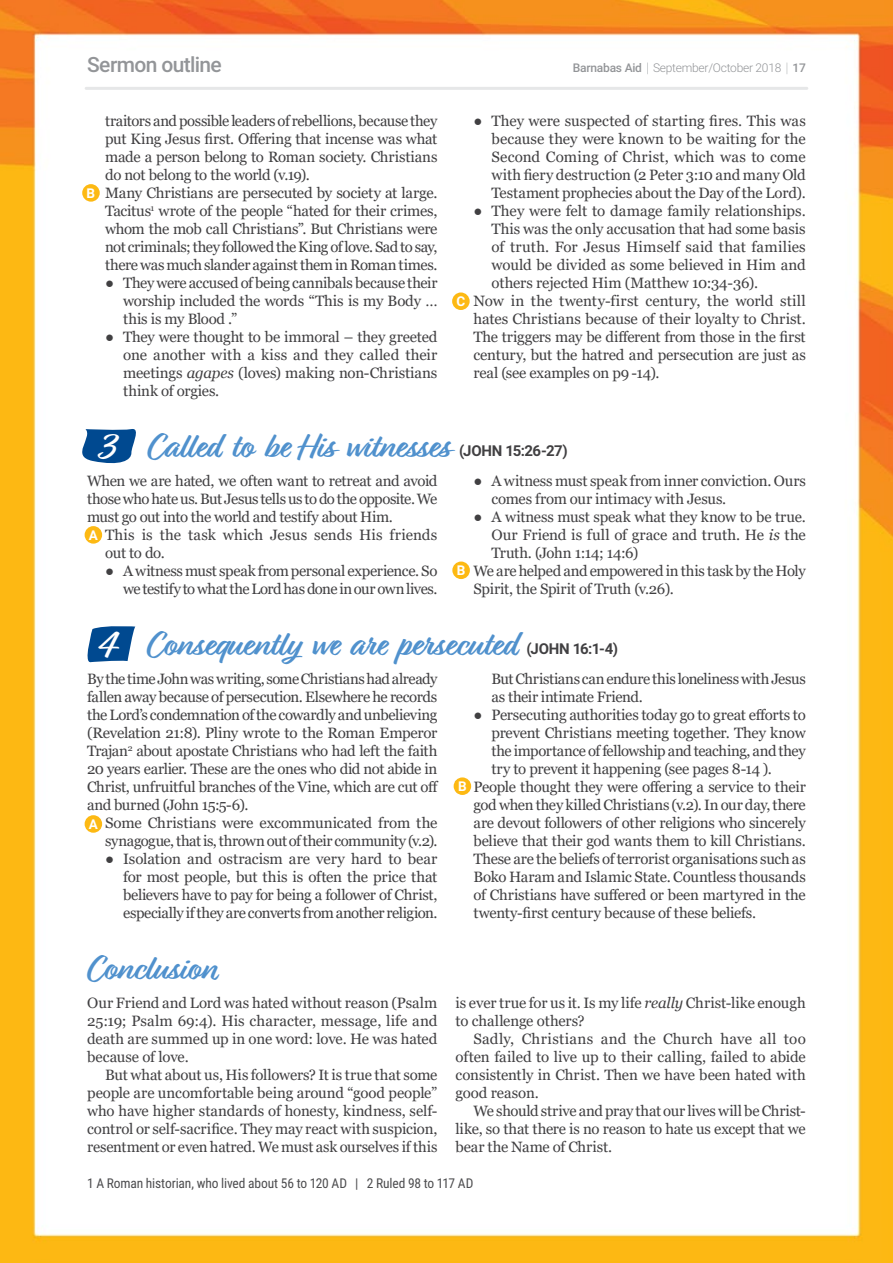
<style>
.page{position:relative;width:893px;height:1263px;background:#fff}
.page>*{position:absolute;margin:0;border:0;box-sizing:border-box;transform-origin:0 0}
.t1{font:700 36px "Relation";letter-spacing:-.01em;color:#5091cd}
.t2{font:500 21px "Roboto";letter-spacing:-.03em;color:#939598}
.t3{font:15px/18px "Georgia";letter-spacing:-.015em;color:#414042;text-align:justify}
.t4{font:15px "Georgia";letter-spacing:-.035em;color:#414042}
.t5{font:15px "Georgia";letter-spacing:.01em;color:#414042}
.t6{font:15px "Georgia";letter-spacing:.005em;color:#414042}
.t7{font:700 15px "Roboto";letter-spacing:-.02em;color:#414042}
.t8{font:13.5px "Roboto Condensed";letter-spacing:-.01em;color:#4d4d4f}
.t9{font:700 13.5px "Roboto";color:#fff}
.t10{font:300 12px "Roboto";letter-spacing:-.02em;color:#939598}
.s1{font-weight:500}
.s2{font-family:"Arial";font-weight:700}
.s3{font-style:italic}
.s4{color:#fff}
</style>
<div class="page">
<img style="left:0;top:0;width:893px;height:1263px">
<svg style="left:82px;top:625px;width:53px;height:39px"></svg>
<svg style="left:69px;top:427px;width:73px;height:40px"></svg>
<div style="left:82px;top:184px;width:18px;height:18px;background:#fdb913;border-radius:50%"></div>
<div style="left:452px;top:292px;width:18px;height:18px;background:#fdb913;border-radius:50%"></div>
<div style="left:85px;top:526px;width:17px;height:18px;background:#fdb913;border-radius:50%"></div>
<div style="left:85px;top:815px;width:17px;height:18px;background:#fdb913;border-radius:50%"></div>
<div style="left:452px;top:561px;width:18px;height:18px;background:#fdb913;border-radius:50%"></div>
<div style="left:454px;top:777px;width:17px;height:18px;background:#fdb913;border-radius:50%"></div>
<hr style="left:86px;top:87px;width:721px;height:3px;background:#e6e7e8">
<h2 class="t2" style="left:87px;top:50px;width:136px">Sermon outline</h2>
<p class="t10" style="left:573px;top:59px;width:234px"><span class="s1">Barnabas Aid</span> September/October 2018 <span class="s1">17</span></p>
<p class="t3" style="left:105px;top:112px;width:334px">traitors and possible leaders of rebellions, because they</p>
<p class="t3" style="left:105px;top:130px;width:334px">put King Jesus first. Offering that incense was what</p>
<p class="t3" style="left:105px;top:148px;width:334px">made a person belong to Roman society. Christians</p>
<p class="t3" style="left:105px;top:166px;width:206px">do not belong to the world (v.19).</p>
<p class="t3" style="left:87px;top:184px;width:352px">b. Many Christians are persecuted by society at large.</p>
<p class="t3" style="left:105px;top:202px;width:334px">Tacitus<sup>1</sup> wrote of the people “hated for their crimes,</p>
<p class="t3" style="left:105px;top:220px;width:334px">whom the mob call Christians”. But Christians were</p>
<p class="t4" style="left:105px;top:238px;width:334px">not criminals; they followed the King of love. Sad to say,</p>
<p class="t3" style="left:105px;top:256px;width:334px">there was much slander against them in Roman times.</p>
<p class="t3" style="left:123px;top:274px;width:316px;text-indent:-18px"><span class="s2">●</span> They were accused of being cannibals because their worship included the words “This is my Body … this is my Blood .”</p>
<p class="t3" style="left:123px;top:328px;width:316px;text-indent:-18px"><span class="s2">●</span> They were thought to be immoral – they greeted one another with a kiss and they called their meetings <span class="s3">agapes</span> (loves) making non-Christians think of orgies.</p>
<p class="t9" style="left:87px;top:184px;width:10px">B</p>
<p class="t3" style="left:491px;top:112px;width:316px;text-indent:-18px"><span class="s2">●</span> They were suspected of starting fires. This was because they were known to be waiting for the Second Coming of Christ, which was to come with fiery destruction (2 Peter 3:10 and many Old Testament prophecies about the Day of the Lord).</p>
<p class="t3" style="left:473px;top:202px;width:334px"><span class="s2">●</span> They were felt to damage family relationships.</p>
<p class="t3" style="left:491px;top:220px;width:316px">This was the only accusation that had some basis</p>
<p class="t5" style="left:491px;top:238px;width:316px">of truth. For Jesus Himself said that families</p>
<p class="t3" style="left:491px;top:256px;width:316px">would be divided as some believed in Him and</p>
<p class="t3" style="left:491px;top:274px;width:268px">others rejected Him (Matthew 10:34-36).</p>
<p class="t5" style="left:455px;top:292px;width:352px">c. Now in the twenty-first century, the world still</p>
<p class="t3" style="left:473px;top:310px;width:334px">hates Christians because of their loyalty to Christ.</p>
<p class="t3" style="left:473px;top:328px;width:334px">The triggers may be different from those in the first</p>
<p class="t3" style="left:473px;top:346px;width:334px">century, but the hatred and persecution are just as</p>
<p class="t3" style="left:473px;top:364px;width:188px">real (see examples on p9 -14).</p>
<p class="t9" style="left:456px;top:292px;width:10px">C</p>
<h1 class="t1" style="left:97px;top:425px;width:353px"><span class="s4">3</span> Called to be His witnesses</h1>
<p class="t7" style="left:459px;top:440px;width:110px">(JOHN 15:26-27)</p>
<p class="t3" style="left:87px;top:472px;width:352px">When we are hated, we often want to retreat and avoid</p>
<p class="t4" style="left:87px;top:490px;width:352px">those who hate us. But Jesus tells us to do the opposite. We</p>
<p class="t4" style="left:87px;top:508px;width:307px">must go out into the world and testify about Him.</p>
<p class="t6" style="left:87px;top:526px;width:352px">a. This is the task which Jesus sends His friends</p>
<p class="t3" style="left:105px;top:544px;width:61px">out to do.</p>
<p class="t3" style="left:105px;top:562px;width:334px;text-align:right"><span class="s2">●</span> A witness must speak from personal experience. So we testify to what the Lord has done in our own lives.</p>
<p class="t3" style="left:491px;top:472px;width:316px;text-indent:-18px"><span class="s2">●</span> A witness must speak from inner conviction. Ours comes from our intimacy with Jesus.</p>
<p class="t3" style="left:473px;top:508px;width:334px"><span class="s2">●</span> A witness must speak what they know to be true.</p>
<p class="t3" style="left:491px;top:526px;width:316px">Our Friend is full of grace and truth. He <span class="s3">is</span> the</p>
<p class="t3" style="left:491px;top:544px;width:149px">Truth. (John 1:14; 14:6)</p>
<p class="t3" style="left:455px;top:562px;width:352px">b. We are helped and empowered in this task by the Holy</p>
<p class="t3" style="left:473px;top:580px;width:202px">Spirit, the Spirit of Truth (v.26).</p>
<h1 class="t1" style="left:97px;top:623px;width:421px"><span class="s4">4</span> Consequently we are persecuted</h1>
<p class="t7" style="left:526px;top:638px;width:93px">(JOHN 16:1-4)</p>
<p class="t3" style="left:87px;top:670px;width:352px">By the time John was writing, some Christians had already</p>
<p class="t3" style="left:87px;top:688px;width:352px">fallen away because of persecution. Elsewhere he records</p>
<p class="t3" style="left:87px;top:706px;width:352px">the Lord’s condemnation of the cowardly and unbelieving</p>
<p class="t3" style="left:87px;top:724px;width:352px">(Revelation 21:8). Pliny wrote to the Roman Emperor</p>
<p class="t3" style="left:87px;top:742px;width:352px">Trajan<sup>2</sup> about apostate Christians who had left the faith</p>
<p class="t4" style="left:87px;top:760px;width:352px">20 years earlier. These are the ones who did not abide in</p>
<p class="t3" style="left:87px;top:778px;width:353px">Christ, unfruitful branches of the Vine, which are cut off</p>
<p class="t3" style="left:87px;top:796px;width:163px">and burned (John 15:5-6).</p>
<p class="t3" style="left:87px;top:814px;width:352px">a. Some Christians were excommunicated from the</p>
<p class="t3" style="left:105px;top:832px;width:334px">synagogue, that is, thrown out of their community (v.2).</p>
<p class="t3" style="left:123px;top:850px;width:316px;text-indent:-18px"><span class="s2">●</span> Isolation and ostracism are very hard to bear for most people, but this is often the price that believers have to pay for being a follower of Christ, especially if they are converts from another religion.</p>
<p class="t9" style="left:89px;top:526px;width:11px">A</p>
<p class="t9" style="left:457px;top:561px;width:10px">B</p>
<p class="t3" style="left:491px;top:670px;width:316px">But Christians can endure this loneliness with Jesus as their intimate Friend.</p>
<p class="t3" style="left:473px;top:706px;width:334px"><span class="s2">●</span> Persecuting authorities today go to great efforts to</p>
<p class="t3" style="left:491px;top:724px;width:316px">prevent Christians meeting together. They know</p>
<p class="t3" style="left:491px;top:742px;width:316px">the importance of fellowship and teaching, and they</p>
<p class="t3" style="left:491px;top:760px;width:282px">try to prevent it happening (see pages 8-14 ).</p>
<p class="t3" style="left:455px;top:778px;width:352px">b. People thought they were offering a service to their</p>
<p class="t3" style="left:473px;top:796px;width:334px">god when they killed Christians (v.2). In our day, there</p>
<p class="t3" style="left:473px;top:814px;width:334px">are devout followers of other religions who sincerely</p>
<p class="t3" style="left:473px;top:832px;width:334px">believe that their god wants them to kill Christians.</p>
<p class="t3" style="left:473px;top:850px;width:334px">These are the beliefs of terrorist organisations such as</p>
<p class="t3" style="left:473px;top:868px;width:334px">Boko Haram and Islamic State. Countless thousands</p>
<p class="t3" style="left:473px;top:886px;width:334px">of Christians have suffered or been martyred in the</p>
<p class="t3" style="left:473px;top:904px;width:284px">twenty-first century because of these beliefs.</p>
<p class="t9" style="left:458px;top:777px;width:10px">B</p>
<p class="t9" style="left:89px;top:815px;width:11px">A</p>
<h1 class="t1" style="left:87px;top:947px;width:131px">Conclusion</h1>
<p class="t3" style="left:87px;top:994px;width:352px">Our Friend and Lord was hated without reason (Psalm 25:19; Psalm 69:4). His character, message, life and death are summed up in one word: love. He was hated because of love.</p>
<p class="t3" style="left:87px;top:1066px;width:352px;text-indent:18px">But what about us, His followers? It is true that some people are uncomfortable being around “good people” who have higher standards of honesty, kindness, self&shy;control or self-sacrifice. They may react with suspicion, resentment or even hatred. We must ask ourselves if this</p>
<p class="t3" style="left:455px;top:994px;width:352px">is ever true for us it. Is my life <span class="s3">really</span> Christ-like enough to challenge others?</p>
<p class="t3" style="left:455px;top:1030px;width:352px;text-indent:18px">Sadly, Christians and the Church have all too often failed to live up to their calling, failed to abide consistently in Christ. Then we have been hated with good reason.</p>
<p class="t3" style="left:455px;top:1102px;width:352px;text-indent:18px">We should strive and pray that our lives will be Christ&shy;like, so that there is no reason to hate us except that we bear the Name of Christ.</p>
<p class="t8" style="left:87px;top:1174px;width:388px">1 A Roman historian, who lived about 56 to 120 AD | 2 Ruled 98 to 117 AD</p>
</div>
